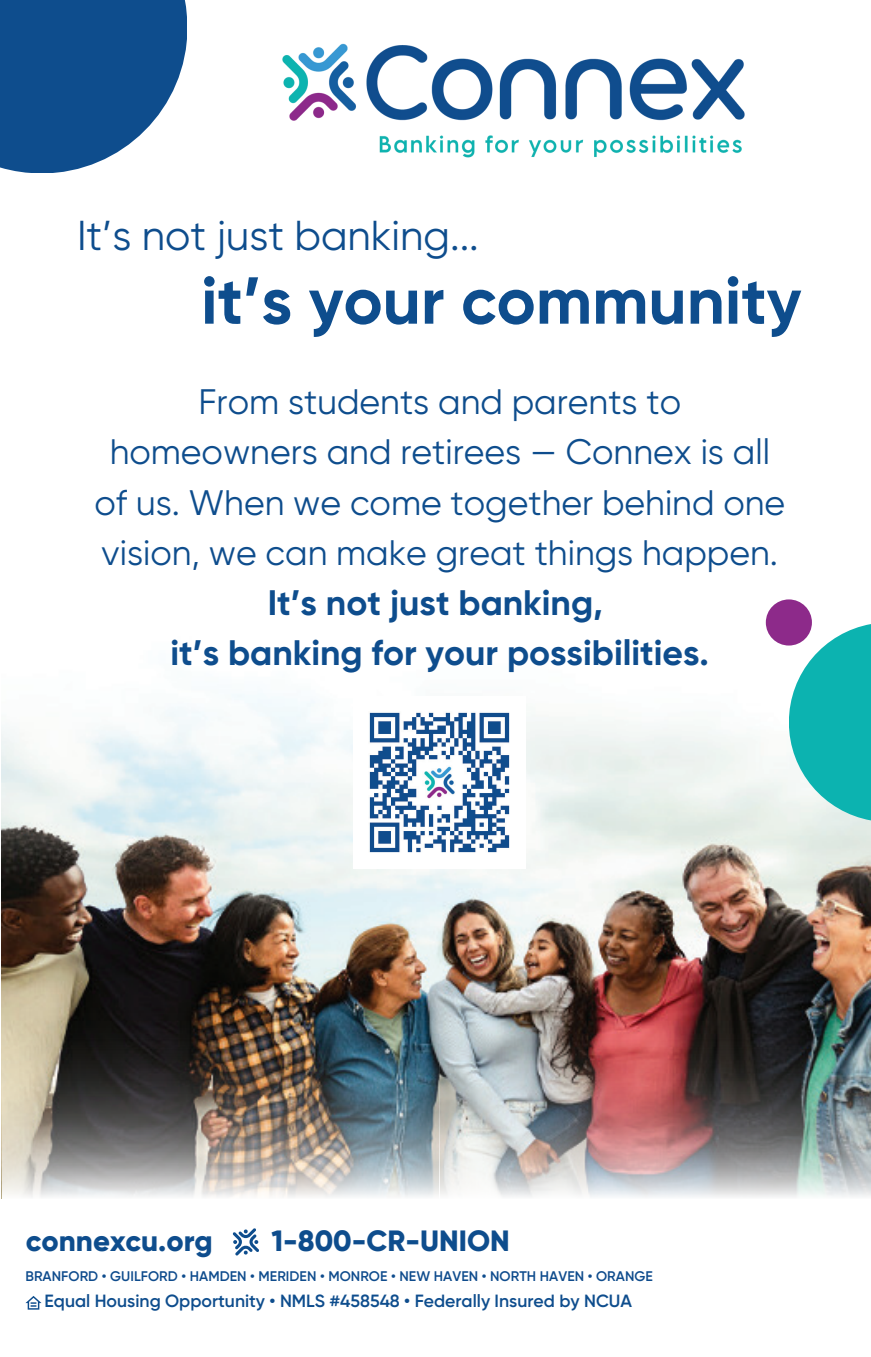
<style>
.page{position:relative;width:871px;height:1357px;background:#fff}
.page>*{position:absolute;margin:0;border:0;box-sizing:border-box;transform-origin:0 0}
.t1{font:700 66.15px "Gilroy";color:#0e4d8d}
.t2{font:41.85px "Gilroy";color:#0e4d8d}
.t3{font:35.32px/50.2px "Gilroy";color:#0e4d8d;text-align:center}
.t4{font:700 35.32px/50.2px "Gilroy";color:#0e4d8d;text-align:center}
.t5{font:800 29.25px "Gilroy";color:#0e4d8d}
.t6{font:600 17.78px "Gilroy";color:#0e4d8d}
.t7{font:600 13.95px "Gilroy";letter-spacing:.005em;color:#0f4c8d}
</style>
<div class="page">
<img style="left:1px;top:601px;width:811px;height:198px">
<svg style="left:233px;top:1228px;width:26px;height:27px"></svg>
<svg style="left:25px;top:1296px;width:16px;height:13px"></svg>
<svg style="left:0;top:0;width:187px;height:173px;background:#2f669d"></svg>
<img style="left:282px;top:43px;width:463px;height:115px">
<svg style="left:789px;top:624px;width:82px;height:175px"></svg>
<div style="left:766px;top:599px;width:46px;height:46px;background:#8d2a8a;border-radius:23px"></div>
<img style="left:1px;top:799px;width:870px;height:400px">
<img style="left:353px;top:697px;width:172px;height:172px">
<img style="left:2px;top:998px;width:869px;height:201px">
<p class="t2" style="left:77px;top:210px;width:403px">It’s not just banking...</p>
<h1 class="t1" style="left:201px;top:259px;width:602px">it’s your community</h1>
<p class="t3" style="left:94px;top:376px;width:692px">From students and parents to homeowners and retirees — Connex is all of us. When we come together behind one vision, we can make great things happen.</p>
<p class="t4" style="left:170px;top:577px;width:540px">It’s not just banking,<br>it’s banking for your possibilities.</p>
<p class="t5" style="left:26px;top:1222px;width:188px">connexcu.org</p>
<p class="t5" style="left:271px;top:1222px;width:240px">1-800-CR-UNION</p>
<p class="t6" style="left:45px;top:1289px;width:589px">Equal Housing Opportunity • NMLS #458548 • Federally Insured by NCUA</p>
<p class="t7" style="left:25px;top:1267px;width:629px">BRANFORD • GUILFORD • HAMDEN • MERIDEN • MONROE • NEW HAVEN • NORTH HAVEN • ORANGE</p>
</div>
